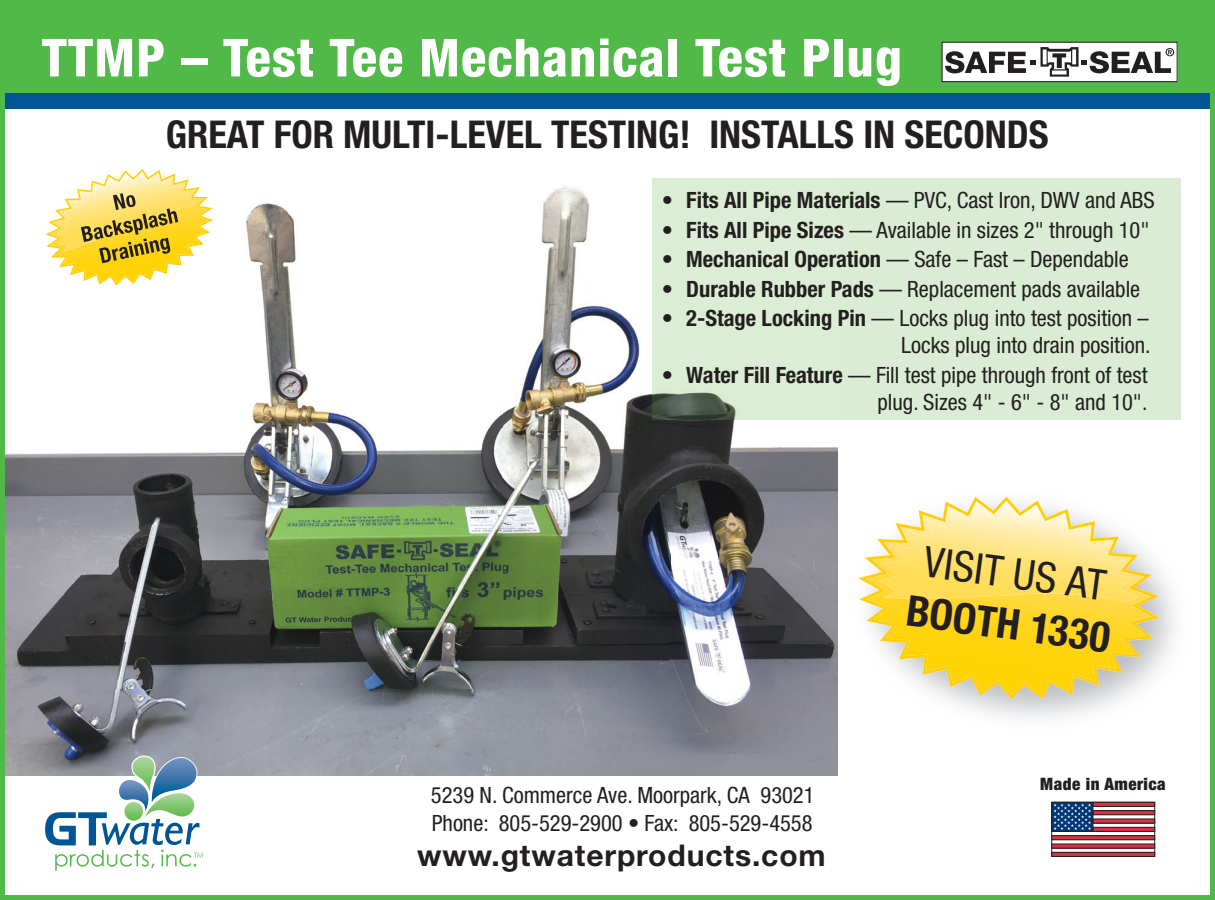
<style>
.page{position:relative;width:1215px;height:900px;background:#fff}
.page>*{position:absolute;margin:0;border:0;box-sizing:border-box;transform-origin:0 0}
.t1{font:800 condensed 52.5px "Helvetica Neue";letter-spacing:.02em;color:#fff}
.t2{font:condensed 42.5px "Helvetica Neue";color:#231f20}
.t3{font:700 condensed 42.5px "Helvetica Neue";color:#231f20}
.t4{font:700 condensed 38.25px "Helvetica Neue";color:#231f20}
.t5{font:700 30px "Helvetica Neue";letter-spacing:.03em;color:#231f20}
.t6{font:condensed 22.5px/27px "Helvetica Neue";color:#231f20;text-align:right}
.t7{font:900 condensed 17px "Helvetica Neue";letter-spacing:.03em;color:#231f20}
.s1{font-weight:700}
</style>
<div class="page">
<div style="left:0;top:88px;width:1215px;height:21px;background:#005594"></div>
<div style="left:0;top:0;width:1215px;height:93px;background:#51b948"></div>
<svg style="left:859px;top:497px;width:300px;height:202px"></svg>
<img style="left:879px;top:510px;width:260px;height:92px">
<svg style="left:1054px;top:807px;width:99px;height:45px"></svg>
<hr style="left:1093px;top:802px;width:62px;height:4px;background:#d63146">
<div style="left:1093px;top:802px;width:62px;height:5px;border:1px solid #231f20"></div>
<div style="left:1093px;top:811px;width:62px;height:4px;border:1px solid #231f20"></div>
<hr style="left:1093px;top:827px;width:62px;height:4px;background:#d63146">
<div style="left:1093px;top:827px;width:62px;height:5px;border:1px solid #231f20"></div>
<div style="left:1052px;top:836px;width:103px;height:4px;border:1px solid #231f20"></div>
<hr style="left:1052px;top:852px;width:103px;height:4px;background:#d63146">
<div style="left:1052px;top:852px;width:103px;height:5px;border:1px solid #231f20"></div>
<div style="left:1052px;top:802px;width:41px;height:30px;border:1px solid #231f20"></div>
<svg style="left:1054px;top:804px;width:37px;height:26px"></svg>
<img style="left:6px;top:186px;width:664px;height:590px">
<img style="left:670px;top:419px;width:168px;height:357px">
<div style="left:838px;top:178px;width:343px;height:241px;background:#dbecd4"></div>
<div style="left:652px;top:178px;width:186px;height:241px;background:#dcedd5"></div>
<svg style="left:46px;top:169px;width:167px;height:117px"></svg>
<div style="left:942px;top:42px;width:235px;height:40px;background:#fff"></div>
<div style="left:942px;top:42px;width:236px;height:40px;border:1px solid #231f20"></div>
<svg style="left:945px;top:47px;width:229px;height:30px"></svg>
<svg style="left:45px;top:747px;width:158px;height:124px"></svg>
<div style="left:0;top:0;width:1215px;height:900px;border:5px solid #51b948"></div>
<h1 class="t1" style="left:42px;top:25px;width:862px">TTMP – Test Tee Mechanical Test Plug</h1>
<h3 class="t4" style="left:166px;top:111px;width:884px">GREAT FOR MULTI-LEVEL TESTING! INSTALLS IN SECONDS</h3>
<p class="t6" style="left:662px;top:187px;width:494px">• <span class="s1">Fits All Pipe Materials</span> — PVC, Cast Iron, DWV and ABS</p>
<p class="t6" style="left:662px;top:216px;width:489px">• <span class="s1">Fits All Pipe Sizes</span> — Available in sizes 2" through 10"</p>
<p class="t6" style="left:662px;top:246px;width:468px">• <span class="s1">Mechanical Operation</span> — Safe – Fast – Dependable</p>
<p class="t6" style="left:662px;top:275px;width:480px">• <span class="s1">Durable Rubber Pads</span> — Replacement pads available</p>
<p class="t6" style="left:662px;top:305px;width:490px">• <span class="s1">2-Stage Locking Pin</span> — Locks plug into test position –<br>Locks plug into drain position.</p>
<p class="t6" style="left:662px;top:361px;width:487px">• <span class="s1">Water Fill Feature</span> — Fill test pipe through front of test plug. Sizes 4" - 6" - 8" and 10".</p>
<p class="t6" style="left:431px;top:782px;width:385px;text-align:left">5239 N. Commerce Ave. Moorpark, CA 93021<br>Phone: 805-529-2900 • Fax: 805-529-4558</p>
<h3 class="t5" style="left:417px;top:837px;width:410px">www.gtwaterproducts.com</h3>
<h2 class="t2" style="left:927px;top:538px;width:185px;rotate:7deg">VISIT US AT</h2>
<h2 class="t3" style="left:910px;top:586px;width:207px;rotate:7deg">BOOTH 1330</h2>
<p class="t7" style="left:1040px;top:773px;width:127px">Made in America</p>
</div>
